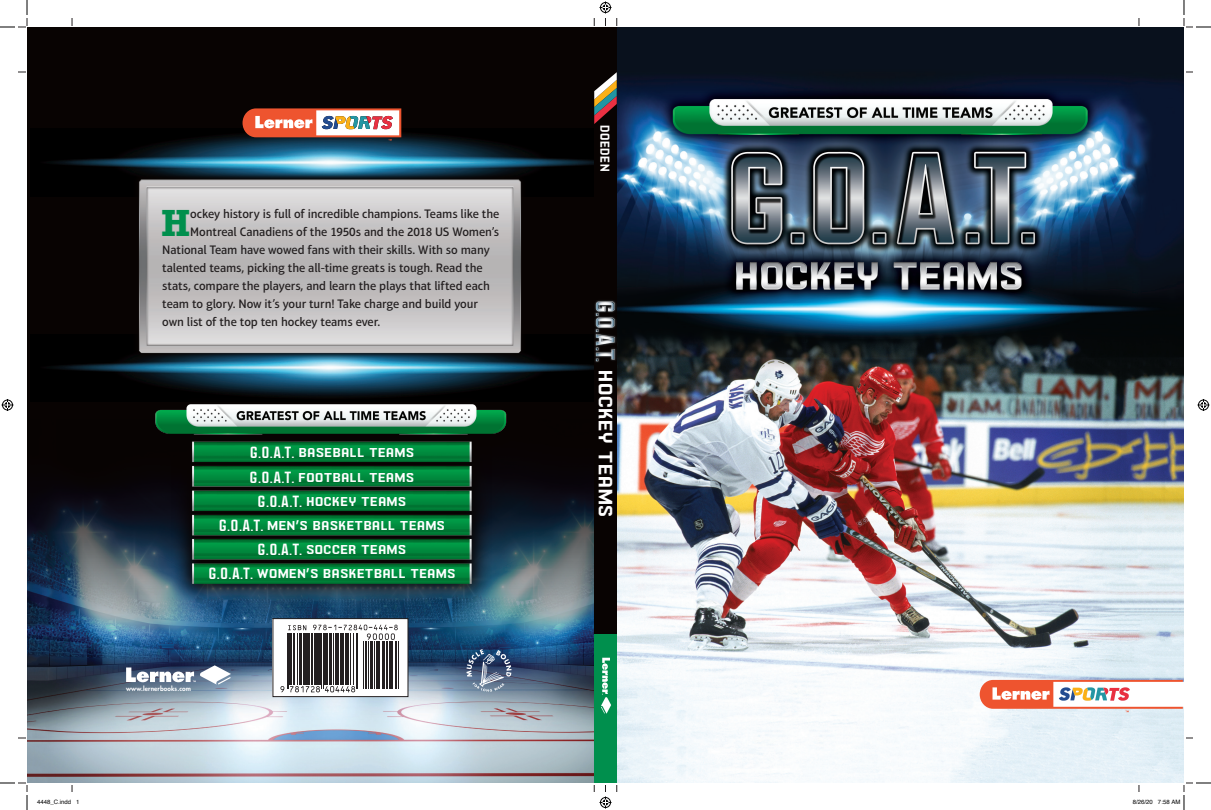
<style>
.page{position:relative;width:1211px;height:810px;background:#fff}
.page>*{position:absolute;margin:0;border:0;box-sizing:border-box;transform-origin:0 0}
.t1{font:700 35.5px "Rockwell";color:#008f4d}
.t2{font:700 21px "Yearling";letter-spacing:.035em;color:#fff}
.t3{font:700 14px/24.3px "Yearling";letter-spacing:.045em;color:#fff;text-align:center}
.t4{font:700 14px "Yearling";letter-spacing:.015em;color:#fff;scale:.9 1}
.t5{font:700 14px "Yearling";letter-spacing:.045em;color:#fff;scale:.9 1}
.t6{font:500 12.5px "Aptifer Sans LT Pro";letter-spacing:-.01em;color:#231f20}
.t7{font:800 6.5px "Futura Std";letter-spacing:.015em;color:#fff}
.t8{font:6px "Helvetica";color:#000}
.s1{font-family:"Case Study No 1 LT Pro";font-weight:800;font-size:17px}
</style>
<div class="page">
<hr style="left:27px;top:18px;width:1px;height:774px;background:#231f20">
<hr style="left:72px;top:18px;width:1px;height:774px;background:#231f20">
<hr style="left:594px;top:18px;width:1px;height:774px;background:#231f20">
<hr style="left:616px;top:18px;width:1px;height:774px;background:#231f20">
<hr style="left:1138px;top:18px;width:1px;height:774px;background:#231f20">
<hr style="left:1183px;top:18px;width:1px;height:774px;background:#231f20">
<hr style="left:18px;top:27px;width:1174px;height:1px;background:#231f20">
<hr style="left:18px;top:72px;width:1174px;height:1px;background:#231f20">
<hr style="left:18px;top:738px;width:1174px;height:1px;background:#231f20">
<hr style="left:18px;top:783px;width:1174px;height:1px;background:#231f20">
<hr style="left:605px;top:18px;width:1px;height:774px;background:#231f20">
<div style="left:27px;top:27px;width:567px;height:756px;background:#080302"></div>
<img style="left:27px;top:480px;width:567px;height:303px">
<img style="left:53px;top:364px;width:541px;height:28px">
<img style="left:53px;top:129px;width:541px;height:39px">
<img style="left:105px;top:168px;width:450px;height:196px">
<svg style="left:171px;top:480px;width:321px;height:124px;background:#1b354a"></svg>
<img style="left:190px;top:447px;width:283px;height:138px">
<svg style="left:192px;top:392px;width:280px;height:55px"></svg>
<img style="left:155px;top:394px;width:352px;height:49px">
<img style="left:616px;top:27px;width:567px;height:756px">
<div style="left:594px;top:27px;width:22px;height:756px;background:#080302"></div>
<div style="left:594px;top:634px;width:22px;height:149px;background:#008f4d"></div>
<svg style="left:601px;top:658px;width:10px;height:56px"></svg>
<svg style="left:978px;top:679px;width:206px;height:33px"></svg>
<img style="left:595px;top:299px;width:22px;height:64px">
<svg style="left:466px;top:649px;width:45px;height:43px;background:#5e7390"></svg>
<svg style="left:126px;top:665px;width:105px;height:20px;background:#8e99ab"></svg>
<div style="left:273px;top:619px;width:135px;height:78px;background:#fff"></div>
<svg style="left:288px;top:625px;width:18px;height:5px"></svg>
<svg style="left:280px;top:686px;width:4px;height:6px"></svg>
<hr style="left:287px;top:633px;width:1px;height:56px;background:#231f20">
<hr style="left:288px;top:633px;width:1px;height:56px;background:#231f20">
<hr style="left:290px;top:633px;width:2px;height:52px;background:#231f20">
<hr style="left:293px;top:633px;width:1px;height:52px;background:#231f20">
<hr style="left:297px;top:633px;width:1px;height:52px;background:#231f20">
<hr style="left:299px;top:633px;width:1px;height:52px;background:#231f20">
<hr style="left:300px;top:633px;width:2px;height:52px;background:#231f20">
<hr style="left:303px;top:633px;width:2px;height:52px;background:#231f20">
<hr style="left:305px;top:633px;width:3px;height:52px;background:#231f20">
<hr style="left:308px;top:633px;width:2px;height:52px;background:#231f20">
<hr style="left:311px;top:633px;width:2px;height:52px;background:#231f20">
<hr style="left:314px;top:633px;width:1px;height:52px;background:#231f20">
<hr style="left:316px;top:633px;width:1px;height:52px;background:#231f20">
<hr style="left:318px;top:633px;width:2px;height:52px;background:#231f20">
<hr style="left:321px;top:633px;width:1px;height:56px;background:#231f20">
<hr style="left:323px;top:633px;width:1px;height:56px;background:#231f20">
<hr style="left:324px;top:633px;width:1px;height:52px;background:#231f20">
<hr style="left:326px;top:633px;width:2px;height:52px;background:#231f20">
<hr style="left:329px;top:633px;width:3px;height:52px;background:#231f20">
<hr style="left:333px;top:633px;width:1px;height:52px;background:#231f20">
<hr style="left:335px;top:633px;width:1px;height:52px;background:#231f20">
<hr style="left:336px;top:633px;width:2px;height:52px;background:#231f20">
<hr style="left:340px;top:633px;width:1px;height:52px;background:#231f20">
<hr style="left:341px;top:633px;width:3px;height:52px;background:#231f20">
<hr style="left:345px;top:633px;width:1px;height:52px;background:#231f20">
<hr style="left:347px;top:633px;width:2px;height:52px;background:#231f20">
<svg style="left:290px;top:686px;width:65px;height:6px"></svg>
<hr style="left:350px;top:633px;width:1px;height:52px;background:#231f20">
<hr style="left:353px;top:633px;width:1px;height:52px;background:#231f20">
<hr style="left:356px;top:633px;width:1px;height:56px;background:#231f20">
<hr style="left:357px;top:633px;width:1px;height:56px;background:#231f20">
<hr style="left:363px;top:641px;width:1px;height:48px;background:#231f20">
<hr style="left:365px;top:641px;width:1px;height:48px;background:#231f20">
<hr style="left:368px;top:641px;width:1px;height:48px;background:#231f20">
<hr style="left:370px;top:641px;width:1px;height:48px;background:#231f20">
<hr style="left:372px;top:641px;width:1px;height:48px;background:#231f20">
<hr style="left:374px;top:641px;width:1px;height:48px;background:#231f20">
<hr style="left:376px;top:641px;width:2px;height:48px;background:#231f20">
<hr style="left:379px;top:641px;width:1px;height:48px;background:#231f20">
<hr style="left:382px;top:641px;width:1px;height:48px;background:#231f20">
<hr style="left:384px;top:641px;width:1px;height:48px;background:#231f20">
<hr style="left:386px;top:641px;width:1px;height:48px;background:#231f20">
<hr style="left:387px;top:641px;width:1px;height:48px;background:#231f20">
<hr style="left:389px;top:641px;width:3px;height:48px;background:#231f20">
<hr style="left:392px;top:641px;width:1px;height:48px;background:#231f20">
<svg style="left:313px;top:625px;width:85px;height:15px"></svg>
<hr style="left:395px;top:641px;width:2px;height:48px;background:#231f20">
<hr style="left:398px;top:641px;width:1px;height:48px;background:#231f20">
<div style="left:272px;top:618px;width:136px;height:79px;border:1px solid #231f20"></div>
<svg style="left:242px;top:108px;width:159px;height:33px;background:#c6897b"></svg>
<svg style="left:594px;top:73px;width:22px;height:51px"></svg>
<svg style="left:0;top:26px;width:15px;height:2px"></svg>
<svg style="left:1196px;top:26px;width:14px;height:2px"></svg>
<svg style="left:0;top:782px;width:15px;height:2px"></svg>
<svg style="left:1196px;top:782px;width:14px;height:2px"></svg>
<svg style="left:26px;top:0;width:2px;height:15px"></svg>
<svg style="left:26px;top:795px;width:2px;height:15px"></svg>
<svg style="left:1183px;top:0;width:1px;height:15px"></svg>
<svg style="left:599px;top:2px;width:12px;height:12px"></svg>
<svg style="left:599px;top:796px;width:12px;height:12px"></svg>
<svg style="left:2px;top:399px;width:12px;height:12px"></svg>
<svg style="left:1197px;top:399px;width:12px;height:12px"></svg>
<svg style="left:1183px;top:795px;width:1px;height:15px"></svg>
<h1 class="t1" style="left:161px;top:200px;width:31px">H</h1>
<p class="t6" style="left:190px;top:206px;width:310px">ockey history is full of incredible champions. Teams like the</p>
<p class="t6" style="left:190px;top:224px;width:310px">Montreal Canadiens of the 1950s and the 2018 US Women’s</p>
<p class="t6" style="left:162px;top:242px;width:329px">National Team have wowed fans with their skills. With so many</p>
<p class="t6" style="left:162px;top:260px;width:322px">talented teams, picking the all-time greats is tough. Read the</p>
<p class="t6" style="left:162px;top:278px;width:329px">stats, compare the players, and learn the plays that lifted each</p>
<p class="t6" style="left:162px;top:296px;width:317px">team to glory. Now it’s your turn! Take charge and build your</p>
<p class="t6" style="left:162px;top:314px;width:220px">own list of the top ten hockey teams ever.</p>
<p class="t3" style="left:219px;top:440px;width:227px"><span class="s1">G.O.A.T.</span> BASEBALL TEAMS<br><span class="s1">G.O.A.T.</span> FOOTBALL TEAMS<br><span class="s1">G.O.A.T.</span> HOCKEY TEAMS<br><span class="s1">G.O.A.T.</span> MEN’S BASKETBALL TEAMS<br><span class="s1">G.O.A.T.</span> SOCCER TEAMS</p>
<p class="t3" style="left:208px;top:561px;width:248px"><span class="s1">G.O.A.T.</span> WOMEN’S BASKETBALL TEAMS</p>
<p class="t7" style="left:126px;top:684px;width:66px">www.lernerbooks.com</p>
<p class="t4" style="left:613px;top:99px;width:58px;rotate:90deg">MARSICO</p>
<p class="t5" style="left:613px;top:125px;width:52px;rotate:90deg">DOEDEN</p>
<h2 class="t2" style="left:617px;top:370px;width:148px;rotate:90deg">HOCKEY TEAMS</h2>
<p class="t8" style="left:37px;top:797px;width:44px">4448_C.indd 1</p>
<p class="t8" style="left:1132px;top:797px;width:49px">8/26/20 7:58 AM</p>
</div>
